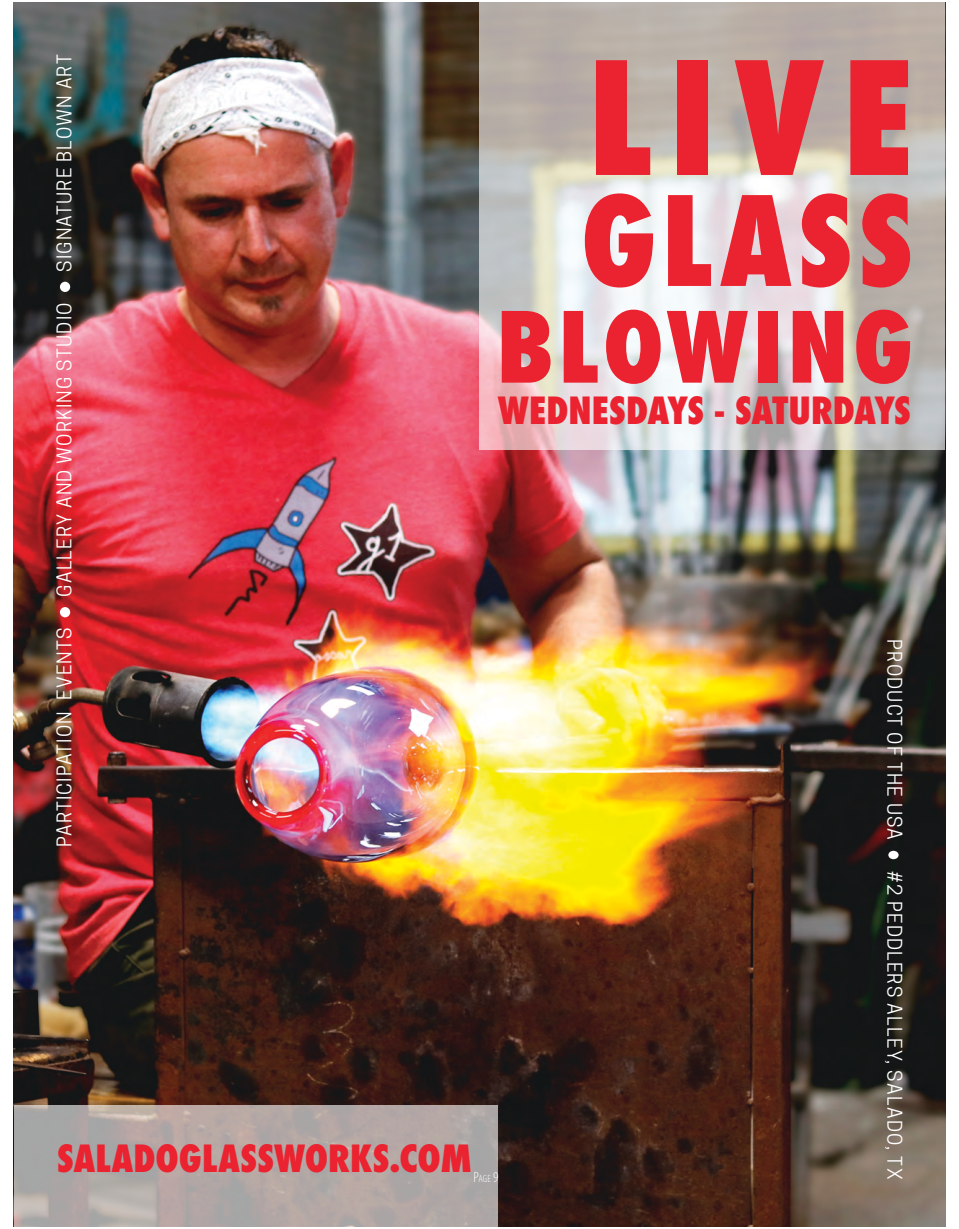
<style>
.page{position:relative;width:959px;height:1229px;background:#fff}
.page>*{position:absolute;margin:0;border:0;box-sizing:border-box;transform-origin:0 0}
.t1{font:800 condensed 152.1px "Futura";color:#eb222f}
.t2{font:800 condensed 120.45px "Futura";letter-spacing:.045em;color:#eb222f}
.t3{font:800 condensed 95.1px "Futura";letter-spacing:.05em;color:#eb222f}
.t4{font:800 condensed 36.45px "Futura";color:#eb222f}
.t5{font:19.05px "Cooper Hewitt";letter-spacing:.06em;color:#fff}
.t6{font:300 condensed 10.5px "Myriad Pro";color:#fff}
.s1{font-size:15px}
</style>
<div class="page">
<img style="left:14px;top:3px;width:931px;height:1223px">
<div style="left:60px;top:282px;width:10px;height:10px;background:#fff;border-radius:50%"></div>
<div style="left:60px;top:607px;width:10px;height:10px;background:#fff;border-radius:50%"></div>
<div style="left:888px;top:850px;width:10px;height:9px;background:#fff;border-radius:50%"></div>
<svg style="left:479px;top:3px;width:466px;height:447px;background:#cfcac6"></svg>
<svg style="left:14px;top:1105px;width:484px;height:122px;background:#b1a8a6"></svg>
<p class="t5" style="left:53px;top:272px;width:219px;rotate:-90deg">SIGNATURE BLOWN ART</p>
<p class="t5" style="left:53px;top:597px;width:296px;rotate:-90deg">GALLERY AND WORKING STUDIO</p>
<p class="t1" style="left:588px;top:15px;width:327px">LIVE</p>
<p class="t2" style="left:581px;top:159px;width:334px">GLASS</p>
<p class="t3" style="left:497px;top:282px;width:418px">BLOWING</p>
<p class="t4" style="left:498px;top:386px;width:415px">WEDNESDAYS - SATURDAYS</p>
<p class="t5" style="left:53px;top:847px;width:221px;rotate:-90deg">PARTICIPATION EVENTS</p>
<p class="t4" style="left:57px;top:1133px;width:416px">SALADOGLASSWORKS.COM</p>
<p class="t6" style="left:473px;top:1172px;width:27px"><span class="s1">P</span>age <span class="s1">9</span></p>
<p class="t5" style="left:906px;top:639px;width:202px;rotate:90deg">PRODUCT OF THE USA</p>
<p class="t5" style="left:906px;top:870px;width:310px;rotate:90deg">#2 PEDDLERS ALLEY, SALADO, TX</p>
</div>
